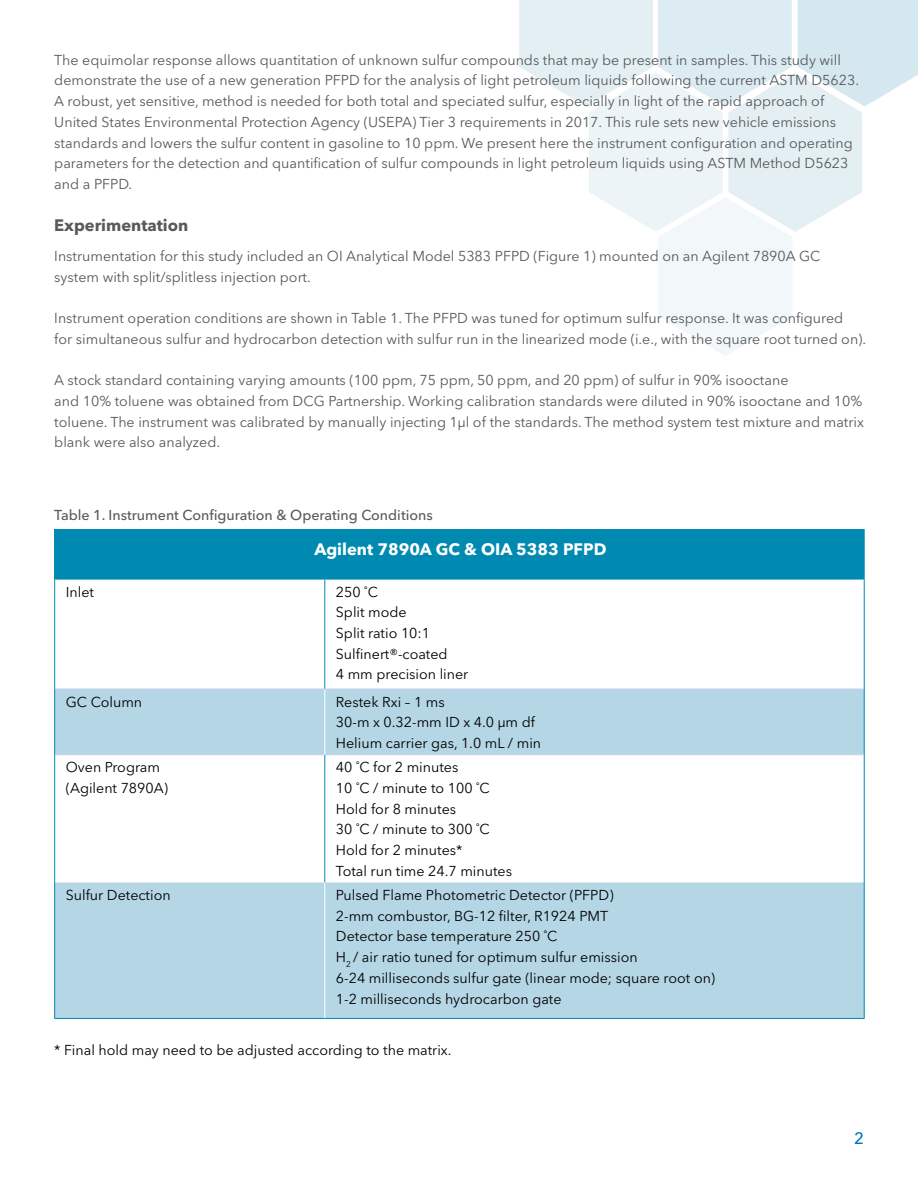
<style>
.page{position:relative;width:918px;height:1188px;background:#fff}
.page>*{position:absolute;margin:0;border:0;box-sizing:border-box;transform-origin:0 0}
.t1{font:700 16.5px "Avenir Next LT Pro";color:#fff}
.Body_text{font:700 16.5px "Avenir Next LT Pro";color:#58595b}
.t2{font:500 16.5px "Avenir Next LT Pro";color:#0077be}
.Body_text-2{font:14.25px/20.7px "Avenir Next LT Pro";color:#58595b}
.t3{font:14.25px/20.7px "Avenir Next LT Pro";color:#000}
.Body{font:500 14.25px "Avenir Next LT Pro";color:#58595b}
</style>
<div class="page">
<div style="left:55px;top:529px;width:809px;height:50px;background:#008ab1"></div>
<svg style="left:55px;top:690px;width:809px;height:328px;fill:#b4d6e5"></svg>
<hr style="left:54px;top:579px;width:1px;height:110px;background:#008ab1">
<hr style="left:864px;top:579px;width:1px;height:110px;background:#008ab1">
<hr style="left:864px;top:689px;width:1px;height:66px;background:#008ab1">
<hr style="left:54px;top:755px;width:1px;height:127px;background:#008ab1">
<hr style="left:864px;top:755px;width:1px;height:127px;background:#008ab1">
<hr style="left:54px;top:882px;width:1px;height:136px;background:#008ab1">
<hr style="left:864px;top:882px;width:1px;height:136px;background:#008ab1">
<hr style="left:54px;top:1018px;width:271px;height:1px;background:#008ab1">
<hr style="left:325px;top:1018px;width:540px;height:1px;background:#008ab1">
<hr style="left:55px;top:689px;width:270px;height:1px;background:#c1d0eb">
<hr style="left:325px;top:689px;width:539px;height:1px;background:#c1d0eb">
<hr style="left:55px;top:754px;width:270px;height:1px;background:#c1d0eb">
<hr style="left:325px;top:754px;width:539px;height:1px;background:#c1d0eb">
<hr style="left:54px;top:689px;width:1px;height:66px;background:#008ab1">
<hr style="left:324px;top:579px;width:1px;height:110px;background:#008ab1">
<hr style="left:324px;top:755px;width:1px;height:127px;background:#008ab1">
<hr style="left:324px;top:689px;width:1px;height:65px;background:#fff">
<hr style="left:324px;top:882px;width:1px;height:136px;background:#fff">
<hr style="left:54px;top:529px;width:271px;height:1px;background:#008ab1">
<hr style="left:54px;top:530px;width:1px;height:49px;background:#008ab1">
<hr style="left:325px;top:529px;width:540px;height:1px;background:#008ab1">
<hr style="left:864px;top:530px;width:1px;height:49px;background:#008ab1">
<hr style="left:54px;top:579px;width:271px;height:1px;background:#008ab1">
<hr style="left:325px;top:579px;width:540px;height:1px;background:#008ab1">
<svg style="left:519px;top:0;width:399px;height:356px"></svg>
<p class="Body_text-2" style="left:54px;top:49px;width:806px">The equimolar response allows quantitation of unknown sulfur compounds that may be present in samples. This study will demonstrate the use of a new generation PFPD for the analysis of light petroleum liquids following the current ASTM D5623.<br>A robust, yet sensitive, method is needed for both total and speciated sulfur, especially in light of the rapid approach of United States Environmental Protection Agency (USEPA) Tier 3 requirements in 2017. This rule sets new vehicle emissions standards and lowers the sulfur content in gasoline to 10 ppm. We present here the instrument configuration and operating parameters for the detection and quantification of sulfur compounds in light petroleum liquids using ASTM Method D5623 and a PFPD.</p>
<p class="Body_text" style="left:54px;top:215px;width:136px">Experimentation</p>
<p class="Body_text-2" style="left:54px;top:246px;width:768px">Instrumentation for this study included an OI Analytical Model 5383 PFPD (Figure 1) mounted on an Agilent 7890A GC system with split/splitless injection port.</p>
<p class="Body_text-2" style="left:54px;top:308px;width:813px">Instrument operation conditions are shown in Table 1. The PFPD was tuned for optimum sulfur response. It was configured<br>for simultaneous sulfur and hydrocarbon detection with sulfur run in the linearized mode (i.e., with the square root turned on).</p>
<p class="Body_text-2" style="left:54px;top:370px;width:811px">A stock standard containing varying amounts (100 ppm, 75 ppm, 50 ppm, and 20 ppm) of sulfur in 90% isooctane<br>and 10% toluene was obtained from DCG Partnership. Working calibration standards were diluted in 90% isooctane and 10% toluene. The instrument was calibrated by manually injecting 1µl of the standards. The method system test mixture and matrix blank were also analyzed.</p>
<p class="Body" style="left:54px;top:506px;width:380px">Table 1. Instrument Configuration &amp; Operating Conditions</p>
<p class="t1" style="left:314px;top:539px;width:294px">Agilent 7890A GC &amp; OIA 5383 PFPD</p>
<p class="t3" style="left:66px;top:581px;width:30px">Inlet</p>
<p class="t3" style="left:336px;top:581px;width:44px">250 ˚C</p>
<p class="t3" style="left:336px;top:602px;width:72px">Split mode</p>
<p class="t3" style="left:336px;top:623px;width:96px">Split ratio 10:1</p>
<p class="t3" style="left:336px;top:643px;width:113px">Sulfinert®-coated</p>
<p class="t3" style="left:336px;top:664px;width:134px">4 mm precision liner</p>
<p class="t3" style="left:66px;top:691px;width:78px">GC Column</p>
<p class="t3" style="left:336px;top:691px;width:110px">Restek Rxi – 1 ms</p>
<p class="t3" style="left:336px;top:712px;width:201px">30-m x 0.32-mm ID x 4.0 µm df</p>
<p class="t3" style="left:336px;top:733px;width:207px">Helium carrier gas, 1.0 mL / min</p>
<p class="t3" style="left:66px;top:757px;width:104px">Oven Program (Agilent 7890A)</p>
<p class="t3" style="left:336px;top:757px;width:124px">40 ˚C for 2 minutes</p>
<p class="t3" style="left:336px;top:778px;width:155px">10 ˚C / minute to 100 ˚C</p>
<p class="t3" style="left:336px;top:798px;width:122px">Hold for 8 minutes</p>
<p class="t3" style="left:336px;top:819px;width:155px">30 ˚C / minute to 300 ˚C</p>
<p class="t3" style="left:336px;top:840px;width:128px">Hold for 2 minutes*</p>
<p class="t3" style="left:336px;top:860px;width:178px">Total run time 24.7 minutes</p>
<p class="t3" style="left:66px;top:885px;width:106px">Sulfur Detection</p>
<p class="t3" style="left:336px;top:885px;width:279px">Pulsed Flame Photometric Detector (PFPD)</p>
<p class="t3" style="left:336px;top:905px;width:274px">2-mm combustor, BG-12 filter, R1924 PMT</p>
<p class="t3" style="left:336px;top:926px;width:223px">Detector base temperature 250 ˚C</p>
<p class="t3" style="left:336px;top:947px;width:303px">H<sub>2</sub> / air ratio tuned for optimum sulfur emission</p>
<p class="t3" style="left:336px;top:968px;width:381px">6-24 milliseconds sulfur gate (linear mode; square root on)</p>
<p class="t3" style="left:336px;top:988px;width:227px">1-2 milliseconds hydrocarbon gate</p>
<p class="t3" style="left:54px;top:1039px;width:399px">* Final hold may need to be adjusted according to the matrix.</p>
<p class="t2" style="left:854px;top:1129px;width:11px">2</p>
</div>
